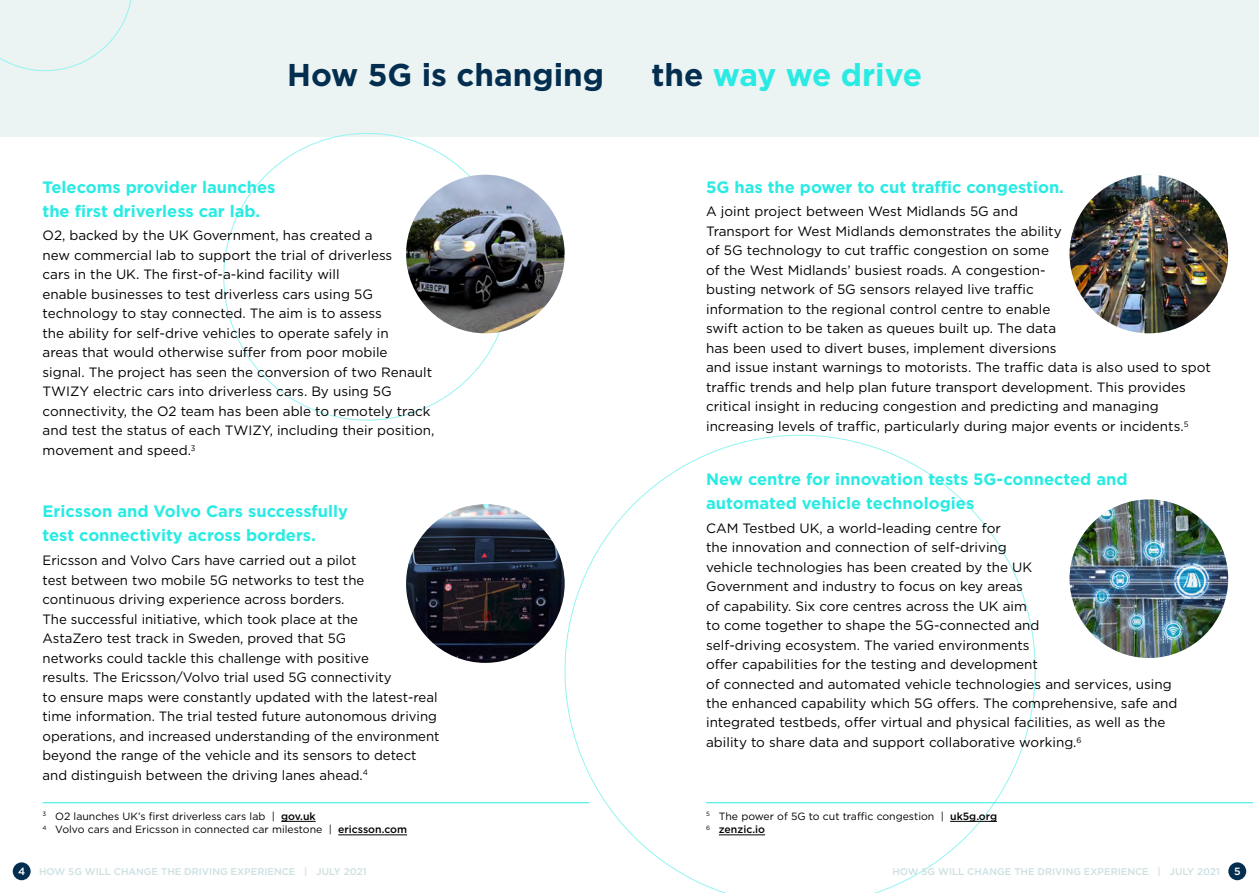
<style>
.page{position:relative;width:1259px;height:893px;background:#fff}
.page>*{position:absolute;margin:0;border:0;box-sizing:border-box;transform-origin:0 0}
.t1{font:700 31.5px "Gotham HTF";color:#032e4f}
.t2{font:700 31.5px "Gotham HTF";color:#29ebe3}
.t3{font:700 16.5px/24px "Gotham HTF";color:#29ebe3}
.t4{font:13.5px/19.5px "Gotham HTF";color:#000}
.t5{font:10.5px/13.5px "Gotham HTF";color:#000}
.t6{font:500 10.5px "Gotham HTF";color:#fff}
.t7{font:500 9.75px "Gotham HTF";color:#cce0e0}
.s1{color:#032e4f}
.s2{font-weight:500}
</style>
<div class="page">
<div style="left:0;top:0;width:1259px;height:137px;background:#ebf3f3"></div>
<svg style="left:550px;top:434px;width:500px;height:459px"></svg>
<svg style="left:223px;top:132px;width:297px;height:289px"></svg>
<svg style="left:0;top:0;width:132px;height:72px"></svg>
<hr style="left:43px;top:802px;width:546px;height:1px;background:#29ebe3">
<hr style="left:281px;top:821px;width:35px;height:1px;background:#000">
<hr style="left:338px;top:835px;width:69px;height:1px;background:#000">
<hr style="left:706px;top:802px;width:547px;height:1px;background:#29ebe3">
<hr style="left:950px;top:821px;width:47px;height:1px;background:#000">
<hr style="left:719px;top:835px;width:46px;height:1px;background:#000">
<img style="left:406px;top:175px;width:158px;height:158px;border-radius:79px">
<img style="left:1069px;top:175px;width:159px;height:158px;border-radius:79px">
<img style="left:406px;top:504px;width:158px;height:159px;border-radius:79px">
<img style="left:1069px;top:499px;width:159px;height:159px;border-radius:79px">
<div style="left:13px;top:862px;width:18px;height:18px;background:#032e4f;border-radius:50%"></div>
<div style="left:1228px;top:862px;width:18px;height:18px;background:#032e4f;border-radius:50%"></div>
<h1 class="t1" style="left:287px;top:56px;width:318px">How 5G is changing</h1>
<h1 class="t2" style="left:651px;top:56px;width:272px"><span class="s1">the</span> way we drive</h1>
<p class="t3" style="left:43px;top:174px;width:234px">Telecoms provider launches the first driverless car lab.</p>
<p class="t4" style="left:43px;top:226px;width:393px">O2, backed by the UK Government, has created a<br>new commercial lab to support the trial of driverless<br>cars in the UK. The first-of-a-kind facility will<br>enable businesses to test driverless cars using 5G technology to stay connected. The aim is to assess<br>the ability for self-drive vehicles to operate safely in<br>areas that would otherwise suffer from poor mobile<br>signal. The project has seen the conversion of two Renault TWIZY electric cars into driverless cars. By using 5G connectivity, the O2 team has been able to remotely track and test the status of each TWIZY, including their position, movement and speed.<sup>3</sup></p>
<p class="t3" style="left:43px;top:499px;width:307px">Ericsson and Volvo Cars successfully test connectivity across borders.</p>
<p class="t4" style="left:43px;top:550px;width:398px">Ericsson and Volvo Cars have carried out a pilot<br>test between two mobile 5G networks to test the continuous driving experience across borders.<br>The successful initiative, which took place at the<br>AstaZero test track in Sweden, proved that 5G<br>networks could tackle this challenge with positive<br>results. The Ericsson/Volvo trial used 5G connectivity<br>to ensure maps were constantly updated with the latest-real time information. The trial tested future autonomous driving operations, and increased understanding of the environment beyond the range of the vehicle and its sensors to detect and distinguish between the driving lanes ahead.<sup>4</sup></p>
<p class="t3" style="left:706px;top:174px;width:359px">5G has the power to cut traffic congestion.</p>
<p class="t4" style="left:706px;top:202px;width:506px">A joint project between West Midlands 5G and<br>Transport for West Midlands demonstrates the ability<br>of 5G technology to cut traffic congestion on some<br>of the West Midlands’ busiest roads. A congestion-<br>busting network of 5G sensors relayed live traffic<br>information to the regional control centre to enable<br>swift action to be taken as queues built up. The data<br>has been used to divert buses, implement diversions<br>and issue instant warnings to motorists. The traffic data is also used to spot traffic trends and help plan future transport development. This provides critical insight in reducing congestion and predicting and managing increasing levels of traffic, particularly during major events or incidents.<sup>5</sup></p>
<p class="t3" style="left:706px;top:466px;width:423px">New centre for innovation tests 5G-connected and automated vehicle technologies</p>
<p class="t4" style="left:706px;top:518px;width:473px">CAM Testbed UK, a world-leading centre for<br>the innovation and connection of self-driving<br>vehicle technologies has been created by the UK<br>Government and industry to focus on key areas<br>of capability. Six core centres across the UK aim<br>to come together to shape the 5G-connected and<br>self-driving ecosystem. The varied environments<br>offer capabilities for the testing and development<br>of connected and automated vehicle technologies and services, using the enhanced capability which 5G offers. The comprehensive, safe and integrated testbeds, offer virtual and physical facilities, as well as the ability to share data and support collaborative working.<sup>6</sup></p>
<p class="t5" style="left:43px;top:809px;width:366px"><sup>3</sup> O2 launches UK’s first driverless cars lab | <span class="s2">gov.uk<br></span><sup>4</sup> Volvo cars and Ericsson in connected car milestone | <span class="s2">ericsson.com</span></p>
<p class="t5" style="left:706px;top:809px;width:292px"><sup>5</sup> The power of 5G to cut traffic congestion | <span class="s2">uk5g.org<br></span><sup>6</sup> <span class="s2">zenzic.io</span></p>
<p class="t6" style="left:18px;top:865px;width:9px">4</p>
<p class="t7" style="left:39px;top:866px;width:329px">HOW 5G WILL CHANGE THE DRIVING EXPERIENCE | JULY 2021</p>
<p class="t7" style="left:892px;top:866px;width:329px">HOW 5G WILL CHANGE THE DRIVING EXPERIENCE | JULY 2021</p>
<p class="t6" style="left:1234px;top:865px;width:8px">5</p>
</div>
